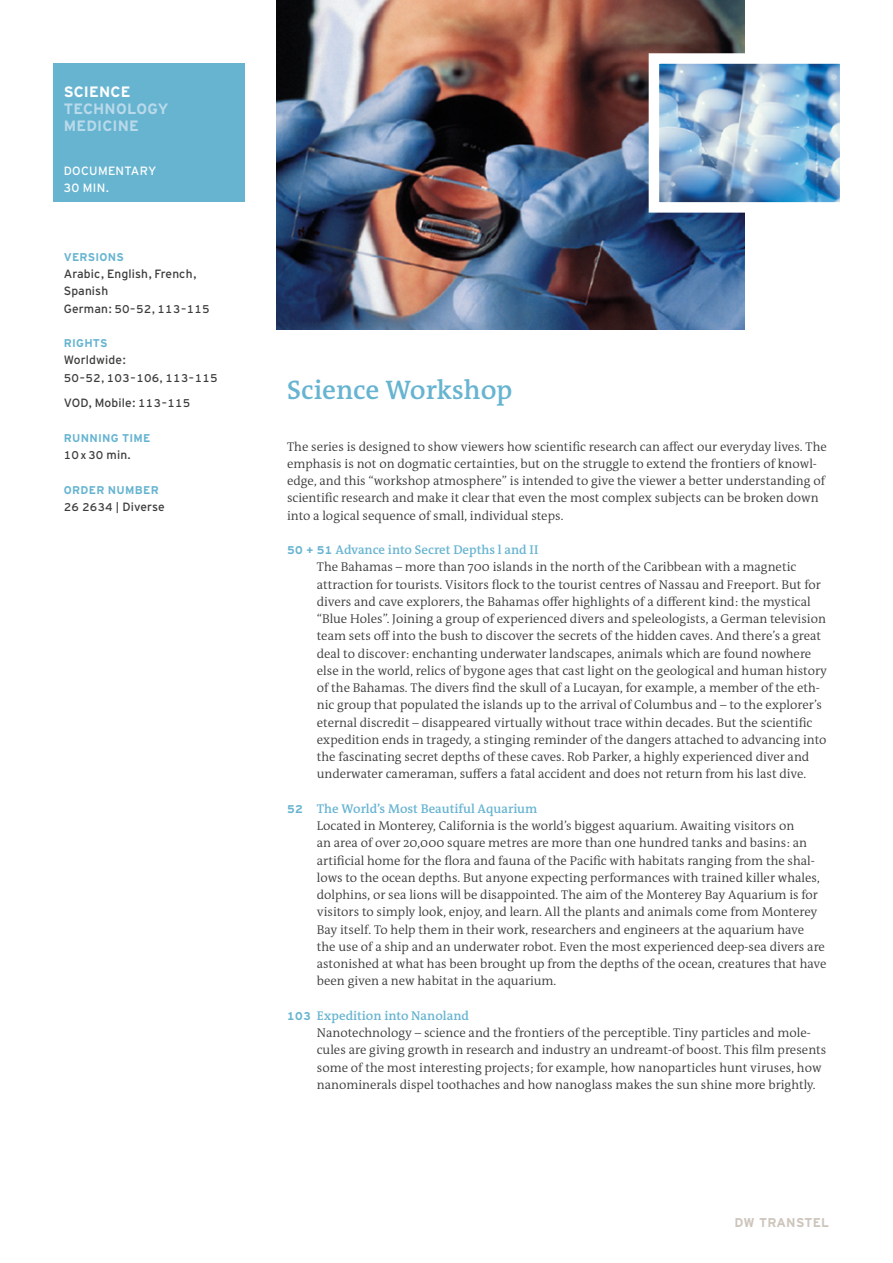
<style>
.page{position:relative;width:893px;height:1263px;background:#fff}
.page>*{position:absolute;margin:0;border:0;box-sizing:border-box;transform-origin:0 0}
.t1{font:600 27px "DW The Antiqua B W6";color:#67b4d1}
.t2{font:700 15px/17.2px "Interstate DW";letter-spacing:.01em;color:#b9daea}
.t3{font:700 15px "Interstate DW";letter-spacing:.01em;color:#fff}
.t4{font:300 12.75px/17.2px "DW The Antiqua B W4";color:#3c3c3b}
.t5{font:600 12.75px "DW The Antiqua B W6";color:#67b4d1}
.t6{font:700 12.75px "Interstate DW Line";letter-spacing:.02em;color:#cdc5bb}
.t7{font:12px/17.2px "Interstate DW";letter-spacing:.01em;color:#3c3c3b}
.t8{font:12px/17.2px "Interstate DW";letter-spacing:.025em;color:#fff}
.t9{font:11.25px "Interstate DW Line";letter-spacing:.01em;color:#3c3c3b}
.t10{font:700 11.25px "Interstate DW";letter-spacing:.025em;color:#67b4d1}
.s1{font-family:"Interstate DW";font-size:12px}
.s2{font-family:"Interstate DW Line";font-size:11.25px}
.s3{font-size:12px}
.s4{font-family:"Interstate DW Line";font-weight:700;font-size:11.25px}
</style>
<div class="page">
<div style="left:53px;top:64px;width:191px;height:138px;background:#67b4d1"></div>
<img style="left:276px;top:0;width:468px;height:330px">
<img style="left:643px;top:48px;width:197px;height:170px">
<p class="t3" style="left:64px;top:83px;width:68px">SCIENCE</p>
<p class="t2" style="left:64px;top:100px;width:106px">TECHNOLOGY<br>MEDICINE</p>
<p class="t8" style="left:64px;top:162px;width:94px">DOCUMENTARY<br>30 MIN.</p>
<p class="t10" style="left:64px;top:251px;width:62px">VERSIONS</p>
<p class="t7" style="left:64px;top:265px;width:133px">Arabic, English, French,<br>Spanish</p>
<p class="t9" style="left:64px;top:302px;width:148px"><span class="s1">German:</span> 50 – 52, 113 – 115</p>
<p class="t10" style="left:64px;top:337px;width:45px">RIGHTS</p>
<p class="t7" style="left:64px;top:351px;width:63px">Worldwide:</p>
<p class="t9" style="left:64px;top:371px;width:155px">50 – 52, 103 – 106, 113 – 115</p>
<p class="t7" style="left:64px;top:394px;width:128px">VOD, Mobile: <span class="s2">113 – 115</span></p>
<p class="t10" style="left:64px;top:432px;width:88px">RUNNING TIME</p>
<p class="t9" style="left:64px;top:449px;width:68px">10x30 <span class="s3">min.</span></p>
<p class="t10" style="left:64px;top:483px;width:97px">ORDER NUMBER</p>
<p class="t9" style="left:64px;top:501px;width:103px">26 2634 | <span class="s1">Diverse</span></p>
<h1 class="t1" style="left:287px;top:372px;width:227px">Science Workshop</h1>
<p class="t4" style="left:287px;top:438px;width:541px">The series is designed to show viewers how scientific research can affect our everyday lives. The emphasis is not on dogmatic certainties, but on the struggle to extend the frontiers of knowl&shy;edge, and this “workshop atmosphere” is intended to give the viewer a better understanding of scientific research and make it clear that even the most complex subjects can be broken down into a logical sequence of small, individual steps.</p>
<p class="t5" style="left:287px;top:542px;width:253px"><span class="s4">50 + 51</span> Advance into Secret Depths l and II</p>
<p class="t4" style="left:317px;top:558px;width:512px">The Bahamas – more than 700 islands in the north of the Caribbean with a magnetic attraction for tourists. Visitors flock to the tourist centres of Nassau and Freeport. But for divers and cave explorers, the Bahamas offer highlights of a different kind: the mystical “Blue Holes”. Joining a group of experienced divers and speleologists, a German television team sets off into the bush to discover the secrets of the hidden caves. And there’s a great deal to discover: enchanting underwater landscapes, animals which are found nowhere else in the world, relics of bygone ages that cast light on the geological and human history of the Bahamas. The divers find the skull of a Lucayan, for example, a member of the eth&shy;nic group that populated the islands up to the arrival of Columbus and – to the explorer’s eternal discredit – disappeared virtually without trace within decades. But the scientific expedition ends in tragedy, a stinging reminder of the dangers attached to advancing into the fascinating secret depths of these caves. Rob Parker, a highly experienced diver and underwater cameraman, suffers a fatal accident and does not return from his last dive.</p>
<p class="t5" style="left:287px;top:800px;width:252px"><span class="s4">52</span> The World’s Most Beautiful Aquarium</p>
<p class="t4" style="left:317px;top:817px;width:511px">Located in Monterey, California is the world’s biggest aquarium. Awaiting visitors on<br>an area of over 20,000 square metres are more than one hundred tanks and basins: an artificial home for the flora and fauna of the Pacific with habitats ranging from the shal&shy;lows to the ocean depths. But anyone expecting performances with trained killer whales, dolphins, or sea lions will be disappointed. The aim of the Monterey Bay Aquarium is for visitors to simply look, enjoy, and learn. All the plants and animals come from Monterey Bay itself. To help them in their work, researchers and engineers at the aquarium have<br>the use of a ship and an underwater robot. Even the most experienced deep-sea divers are astonished at what has been brought up from the depths of the ocean, creatures that have been given a new habitat in the aquarium.</p>
<p class="t5" style="left:287px;top:1007px;width:183px"><span class="s4">103</span> Expedition into Nanoland</p>
<p class="t4" style="left:317px;top:1024px;width:511px">Nanotechnology – science and the frontiers of the perceptible. Tiny particles and mole&shy;cules are giving growth in research and industry an undreamt-of boost. This film presents some of the most interesting projects; for example, how nanoparticles hunt viruses, how nanominerals dispel toothaches and how nanoglass makes the sun shine more brightly.</p>
<p class="t6" style="left:735px;top:1215px;width:96px">DW TRANSTEL</p>
</div>
